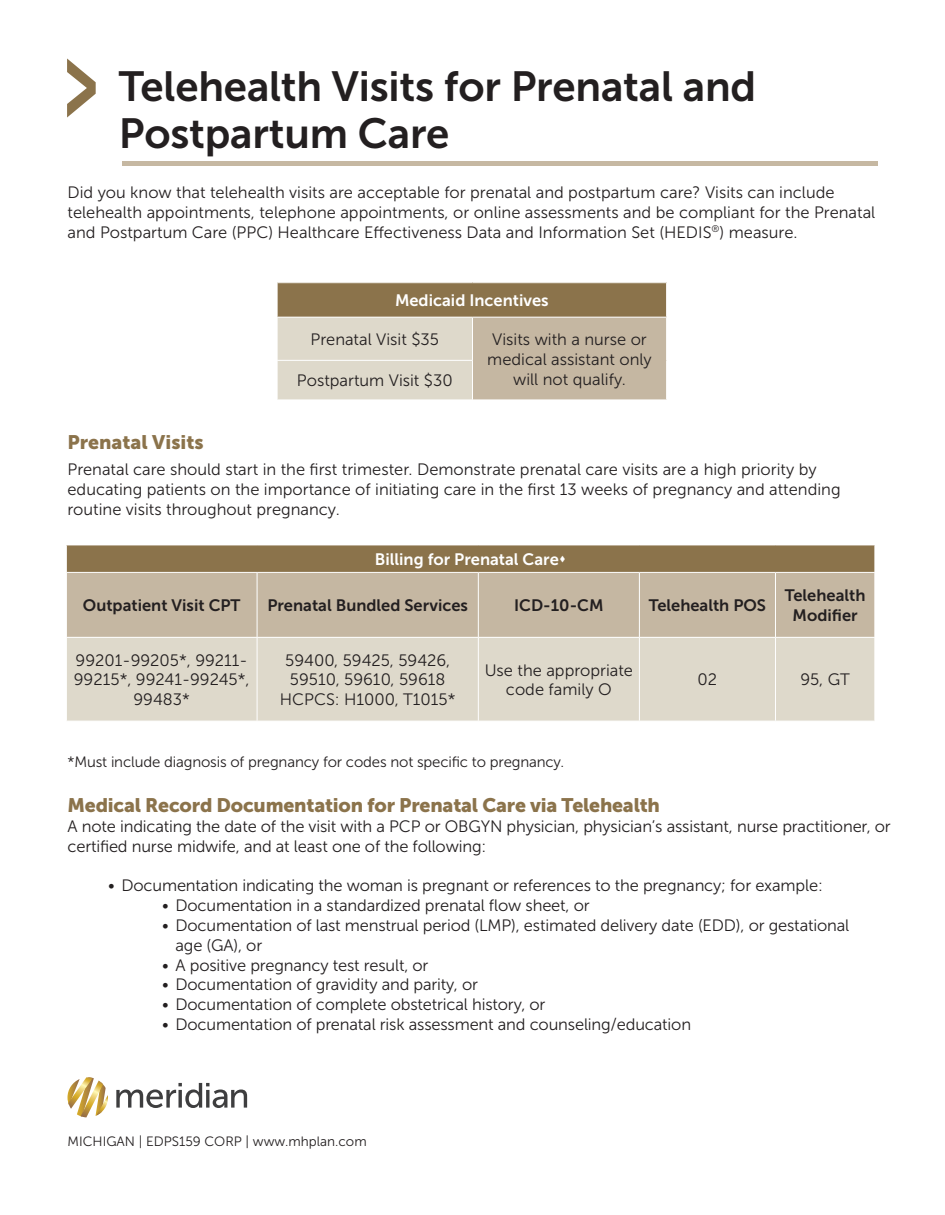
<style>
.page{position:relative;width:945px;height:1215px;background:#fff}
.page>*{position:absolute;margin:0;border:0;box-sizing:border-box;transform-origin:0 0}
.t1{font:42px/46.5px "Museo Sans 700";letter-spacing:-.005em;color:#231f20}
.t2{font:19.5px "Museo Sans 900";letter-spacing:-.01em;color:#8b734b}
.t3{font:16.5px/19.8px "Museo Sans 300";color:#231f20}
.t4{font:16.5px/19.8px "Museo Sans 700";color:#231f20;text-align:center}
.t5{font:16.5px "Museo Sans 700";color:#fff}
.t6{font:15px "Museo Sans 300";letter-spacing:-.01em;color:#231f20}
.t7{font:13.5px "Museo Sans 300";color:#231f20}
</style>
<div class="page">
<svg style="left:67px;top:59px;width:29px;height:59px"></svg>
<hr style="left:122px;top:162px;width:756px;height:4px;background:#c6b8a2">
<svg style="left:116px;top:1083px;width:131px;height:25px"></svg>
<svg style="left:68px;top:1077px;width:40px;height:40px"></svg>
<div style="left:66px;top:545px;width:809px;height:27px;background:#8b734b"></div>
<div style="left:67px;top:573px;width:807px;height:64px;background:#c5b7a2"></div>
<div style="left:67px;top:638px;width:807px;height:83px;background:#ded9cb"></div>
<hr style="left:66px;top:545px;width:191px;height:1px;background:#fff">
<svg style="left:66px;top:545px;width:1px;height:27px"></svg>
<hr style="left:257px;top:545px;width:221px;height:1px;background:#fff">
<hr style="left:478px;top:545px;width:161px;height:1px;background:#fff">
<hr style="left:639px;top:545px;width:136px;height:1px;background:#fff">
<hr style="left:775px;top:545px;width:100px;height:1px;background:#fff">
<svg style="left:874px;top:545px;width:1px;height:27px"></svg>
<hr style="left:257px;top:573px;width:1px;height:64px;background:#fff">
<hr style="left:478px;top:573px;width:1px;height:64px;background:#fff">
<hr style="left:639px;top:573px;width:1px;height:64px;background:#fff">
<hr style="left:775px;top:573px;width:1px;height:64px;background:#fff">
<hr style="left:257px;top:638px;width:1px;height:83px;background:#fff">
<hr style="left:478px;top:638px;width:1px;height:83px;background:#fff">
<hr style="left:639px;top:638px;width:1px;height:83px;background:#fff">
<hr style="left:775px;top:638px;width:1px;height:83px;background:#fff">
<div style="left:277px;top:283px;width:390px;height:34px;background:#8b734b"></div>
<div style="left:277px;top:317px;width:195px;height:43px;background:#ded9cb"></div>
<div style="left:472px;top:317px;width:195px;height:83px;background:#c5b7a2"></div>
<div style="left:277px;top:360px;width:195px;height:40px;background:#ded9cb"></div>
<hr style="left:277px;top:283px;width:1px;height:34px;background:#fff">
<hr style="left:666px;top:283px;width:1px;height:34px;background:#fff">
<hr style="left:277px;top:317px;width:195px;height:1px;background:#fff">
<hr style="left:277px;top:318px;width:1px;height:42px;background:#fff">
<hr style="left:472px;top:317px;width:195px;height:1px;background:#fff">
<hr style="left:472px;top:318px;width:1px;height:42px;background:#fff">
<hr style="left:666px;top:318px;width:1px;height:42px;background:#fff">
<hr style="left:277px;top:360px;width:196px;height:1px;background:#fff">
<hr style="left:277px;top:361px;width:1px;height:39px;background:#fff">
<hr style="left:472px;top:361px;width:1px;height:39px;background:#fff">
<hr style="left:666px;top:360px;width:1px;height:40px;background:#fff">
<h1 class="t1" style="left:119px;top:63px;width:639px">Telehealth Visits for Prenatal and<br>Postpartum Care</h1>
<p class="t3" style="left:68px;top:183px;width:809px">Did you know that telehealth visits are acceptable for prenatal and postpartum care? Visits can include telehealth appointments, telephone appointments, or online assessments and be compliant for the Prenatal and Postpartum Care (PPC) Healthcare Effectiveness Data and Information Set (HEDIS<sup>®</sup>) measure.</p>
<p class="t5" style="left:395px;top:291px;width:155px">Medicaid Incentives</p>
<p class="t3" style="left:311px;top:329px;width:130px">Prenatal Visit $35</p>
<p class="t3" style="left:487px;top:329px;width:166px">Visits with a nurse or medical assistant only</p>
<p class="t3" style="left:297px;top:371px;width:157px">Postpartum Visit $30</p>
<p class="t3" style="left:513px;top:369px;width:114px">will not qualify.</p>
<p class="t2" style="left:68px;top:432px;width:138px">Prenatal Visits</p>
<p class="t3" style="left:68px;top:460px;width:775px">Prenatal care should start in the first trimester. Demonstrate prenatal care visits are a high priority by educating patients on the importance of initiating care in the first 13 weeks of pregnancy and attending routine visits throughout pregnancy.</p>
<p class="t5" style="left:375px;top:550px;width:193px">Billing for Prenatal Care▲</p>
<p class="t4" style="left:83px;top:595px;width:159px">Outpatient Visit CPT</p>
<p class="t4" style="left:267px;top:595px;width:202px">Prenatal Bundled Services</p>
<p class="t4" style="left:514px;top:595px;width:91px">ICD-10-CM</p>
<p class="t4" style="left:649px;top:595px;width:119px">Telehealth POS</p>
<p class="t4" style="left:785px;top:586px;width:82px">Telehealth<br>Modifier</p>
<p class="t3" style="left:74px;top:650px;width:177px;text-align:center">99201-99205*, 99211-<br>99215*, 99241-99245*,<br>99483*</p>
<p class="t3" style="left:280px;top:650px;width:177px;text-align:center">59400, 59425, 59426,<br>59510, 59610, 59618<br>HCPCS: H1000, T1015*</p>
<p class="t3" style="left:485px;top:660px;width:150px;text-align:center">Use the appropriate code family O</p>
<p class="t3" style="left:698px;top:670px;width:21px">02</p>
<p class="t3" style="left:800px;top:670px;width:51px">95, GT</p>
<p class="t6" style="left:68px;top:754px;width:498px">*Must include diagnosis of pregnancy for codes not specific to pregnancy.</p>
<p class="t2" style="left:68px;top:794px;width:594px">Medical Record Documentation for Prenatal Care via Telehealth</p>
<p class="t3" style="left:68px;top:817px;width:825px">A note indicating the date of the visit with a PCP or OBGYN physician, physician’s assistant, nurse practitioner, or certified nurse midwife, and at least one of the following:</p>
<p class="t3" style="left:108px;top:876px;width:716px">• Documentation indicating the woman is pregnant or references to the pregnancy; for example:</p>
<p class="t3" style="left:162px;top:896px;width:429px">• Documentation in a standardized prenatal flow sheet, or</p>
<p class="t3" style="left:176px;top:916px;width:675px;text-indent:-13px">• Documentation of last menstrual period (LMP), estimated delivery date (EDD), or gestational age (GA), or</p>
<p class="t3" style="left:162px;top:955px;width:268px">• A positive pregnancy test result, or</p>
<p class="t3" style="left:162px;top:975px;width:318px">• Documentation of gravidity and parity, or</p>
<p class="t3" style="left:162px;top:995px;width:385px">• Documentation of complete obstetrical history, or</p>
<p class="t3" style="left:162px;top:1015px;width:531px">• Documentation of prenatal risk assessment and counseling/education</p>
<p class="t7" style="left:68px;top:1134px;width:301px">MICHIGAN | EDPS159 CORP | www.mhplan.com</p>
</div>
